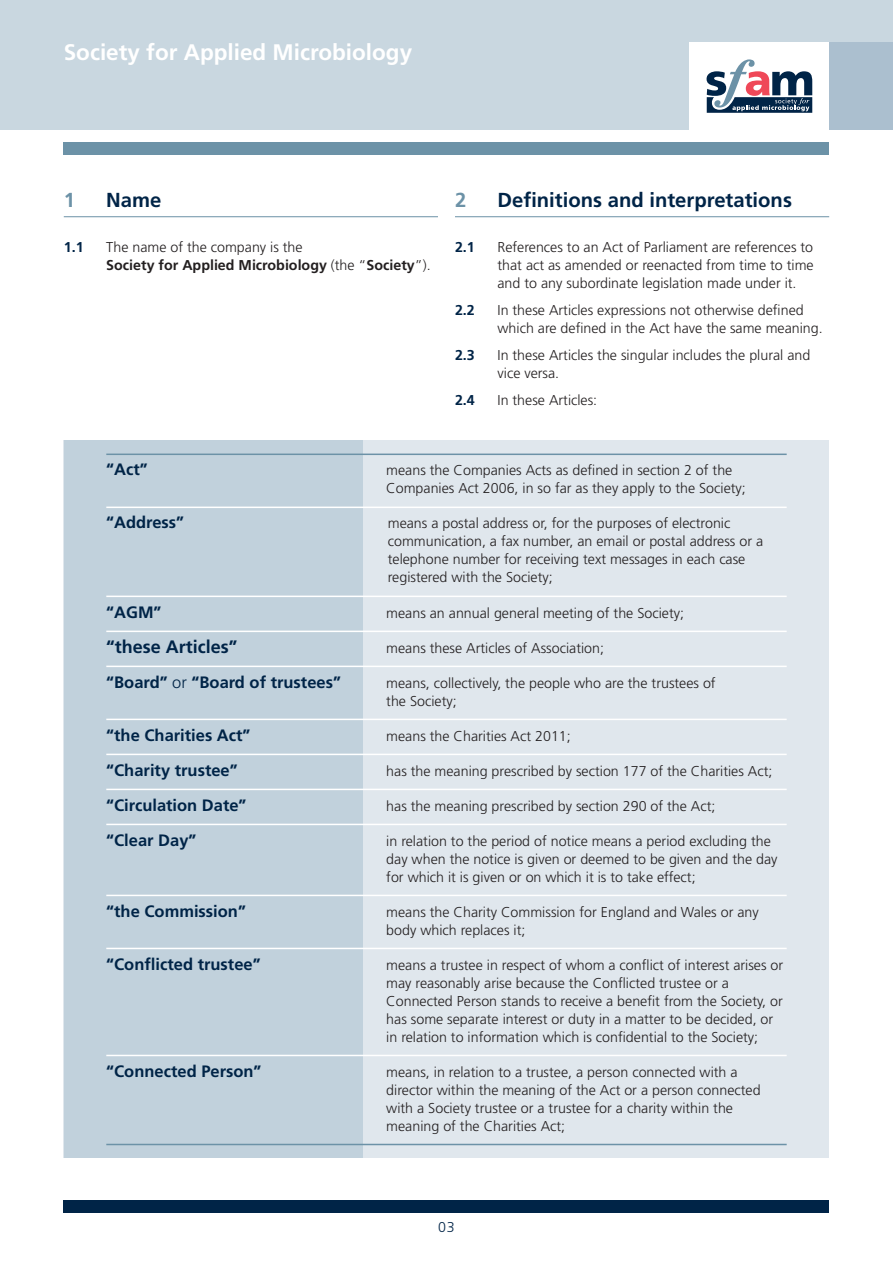
<style>
.page{position:relative;width:893px;height:1263px;background:#fff}
.page>*{position:absolute;margin:0;border:0;box-sizing:border-box;transform-origin:0 0}
.t1{font:700 22.5px "Frutiger";color:#fff}
.t2{font:700 20.25px "Frutiger";color:#002447}
.t3{font:700 20.25px "Frutiger";color:#6c92a7}
.t4{font:700 18px "Frutiger";color:#002447}
.t5{font:700 16.5px "Frutiger";color:#002447}
.t6{font:300 14.25px/18px "Frutiger";color:#231f20}
.t7{font:700 14.25px/18px "Frutiger";color:#231f20}
.t8{font:700 14.25px "Frutiger";color:#002447}
.t9{font:300 14.25px "Frutiger";color:#002447}
.s1{font-weight:300}
</style>
<div class="page">
<div style="left:64px;top:441px;width:765px;height:717px;background:#e0e7ed"></div>
<div style="left:64px;top:441px;width:298px;height:717px;background:#c1d1dc"></div>
<hr style="left:64px;top:216px;width:374px;height:1px;background:#6c92a7">
<hr style="left:106px;top:454px;width:681px;height:1px;background:#6c92a7">
<hr style="left:106px;top:507px;width:681px;height:1px;background:#fff">
<hr style="left:106px;top:596px;width:681px;height:1px;background:#fff">
<hr style="left:106px;top:631px;width:681px;height:1px;background:#fff">
<hr style="left:106px;top:666px;width:681px;height:1px;background:#fff">
<hr style="left:106px;top:719px;width:681px;height:1px;background:#fff">
<hr style="left:106px;top:754px;width:681px;height:1px;background:#fff">
<hr style="left:106px;top:789px;width:681px;height:1px;background:#fff">
<hr style="left:106px;top:824px;width:681px;height:1px;background:#fff">
<hr style="left:106px;top:895px;width:681px;height:1px;background:#fff">
<hr style="left:106px;top:948px;width:681px;height:1px;background:#fff">
<hr style="left:106px;top:1055px;width:681px;height:1px;background:#fff">
<hr style="left:106px;top:1144px;width:681px;height:1px;background:#6c92a7">
<hr style="left:455px;top:216px;width:374px;height:1px;background:#6c92a7">
<div style="left:64px;top:142px;width:765px;height:13px;background:#6c92a7"></div>
<div style="left:64px;top:1200px;width:765px;height:12px;background:#002447"></div>
<div style="left:0;top:0;width:893px;height:130px;background:#c9d7e0"></div>
<div style="left:690px;top:43px;width:139px;height:87px;background:#fff"></div>
<svg style="left:707px;top:59px;width:105px;height:54px"></svg>
<div style="left:829px;top:43px;width:64px;height:87px;background:#abbfcf"></div>
<p class="t1" style="left:64px;top:39px;width:350px">Society for Applied Microbiology</p>
<p class="t3" style="left:64px;top:188px;width:13px">1</p>
<p class="t2" style="left:106px;top:188px;width:57px">Name</p>
<p class="t8" style="left:64px;top:239px;width:21px">1.1</p>
<p class="t7" style="left:106px;top:238px;width:326px"><span class="s1">The name of the company is the<br></span>Society for Applied Microbiology <span class="s1">(the “</span>Society<span class="s1">”).</span></p>
<p class="t3" style="left:455px;top:188px;width:13px">2</p>
<p class="t2" style="left:497px;top:188px;width:296px">Definitions and interpretations</p>
<p class="t8" style="left:455px;top:239px;width:21px">2.1</p>
<p class="t6" style="left:497px;top:238px;width:318px;text-align:justify">References to an Act of Parliament are references to that act as amended or reenacted from time to time and to any subordinate legislation made under it.</p>
<p class="t8" style="left:455px;top:302px;width:21px">2.2</p>
<p class="t6" style="left:497px;top:301px;width:327px">In these Articles expressions not otherwise defined which are defined in the Act have the same meaning.</p>
<p class="t8" style="left:455px;top:347px;width:21px">2.3</p>
<p class="t6" style="left:497px;top:346px;width:314px">In these Articles the singular includes the plural and vice versa.</p>
<p class="t8" style="left:455px;top:392px;width:21px">2.4</p>
<p class="t6" style="left:497px;top:391px;width:101px">In these Articles:</p>
<p class="t5" style="left:106px;top:460px;width:43px">“Act”</p>
<p class="t6" style="left:386px;top:461px;width:361px">means the Companies Acts as defined in section 2 of the<br>Companies Act 2006, in so far as they apply to the Society;</p>
<p class="t5" style="left:106px;top:513px;width:79px">“Address”</p>
<p class="t6" style="left:388px;top:514px;width:377px">means a postal address or, for the purposes of electronic communication, a fax number, an email or postal address or a telephone number for receiving text messages in each case registered with the Society;</p>
<p class="t5" style="left:106px;top:602px;width:57px">“AGM”</p>
<p class="t6" style="left:386px;top:603px;width:299px">means an annual general meeting of the Society;</p>
<p class="t4" style="left:106px;top:636px;width:133px">“these Articles”</p>
<p class="t6" style="left:386px;top:638px;width:219px">means these Articles of Association;</p>
<p class="t5" style="left:106px;top:672px;width:236px">“Board” <span class="s1">or</span> “Board of trustees”</p>
<p class="t6" style="left:386px;top:673px;width:331px">means, collectively, the people who are the trustees of the Society;</p>
<p class="t5" style="left:106px;top:725px;width:146px">“the Charities Act”</p>
<p class="t6" style="left:386px;top:727px;width:186px">means the Charities Act 2011;</p>
<p class="t5" style="left:106px;top:760px;width:133px">“Charity trustee”</p>
<p class="t6" style="left:386px;top:762px;width:388px">has the meaning prescribed by section 177 of the Charities Act;</p>
<p class="t5" style="left:106px;top:795px;width:142px">“Circulation Date”</p>
<p class="t6" style="left:386px;top:797px;width:331px">has the meaning prescribed by section 290 of the Act;</p>
<p class="t5" style="left:106px;top:830px;width:92px">“Clear Day”</p>
<p class="t6" style="left:386px;top:832px;width:393px">in relation to the period of notice means a period excluding the day when the notice is given or deemed to be given and the day for which it is given or on which it is to take effect;</p>
<p class="t5" style="left:106px;top:901px;width:141px">“the Commission”</p>
<p class="t6" style="left:386px;top:903px;width:374px">means the Charity Commission for England and Wales or any body which replaces it;</p>
<p class="t5" style="left:106px;top:954px;width:156px">“Conflicted trustee”</p>
<p class="t6" style="left:386px;top:956px;width:398px">means a trustee in respect of whom a conflict of interest arises or may reasonably arise because the Conflicted trustee or a Connected Person stands to receive a benefit from the Society, or has some separate interest or duty in a matter to be decided, or in relation to information which is confidential to the Society;</p>
<p class="t5" style="left:106px;top:1061px;width:157px">“Connected Person”</p>
<p class="t6" style="left:386px;top:1063px;width:376px">means, in relation to a trustee, a person connected with a director within the meaning of the Act or a person connected with a Society trustee or a trustee for a charity within the meaning of the Charities Act;</p>
<p class="t9" style="left:438px;top:1219px;width:18px">03</p>
</div>
